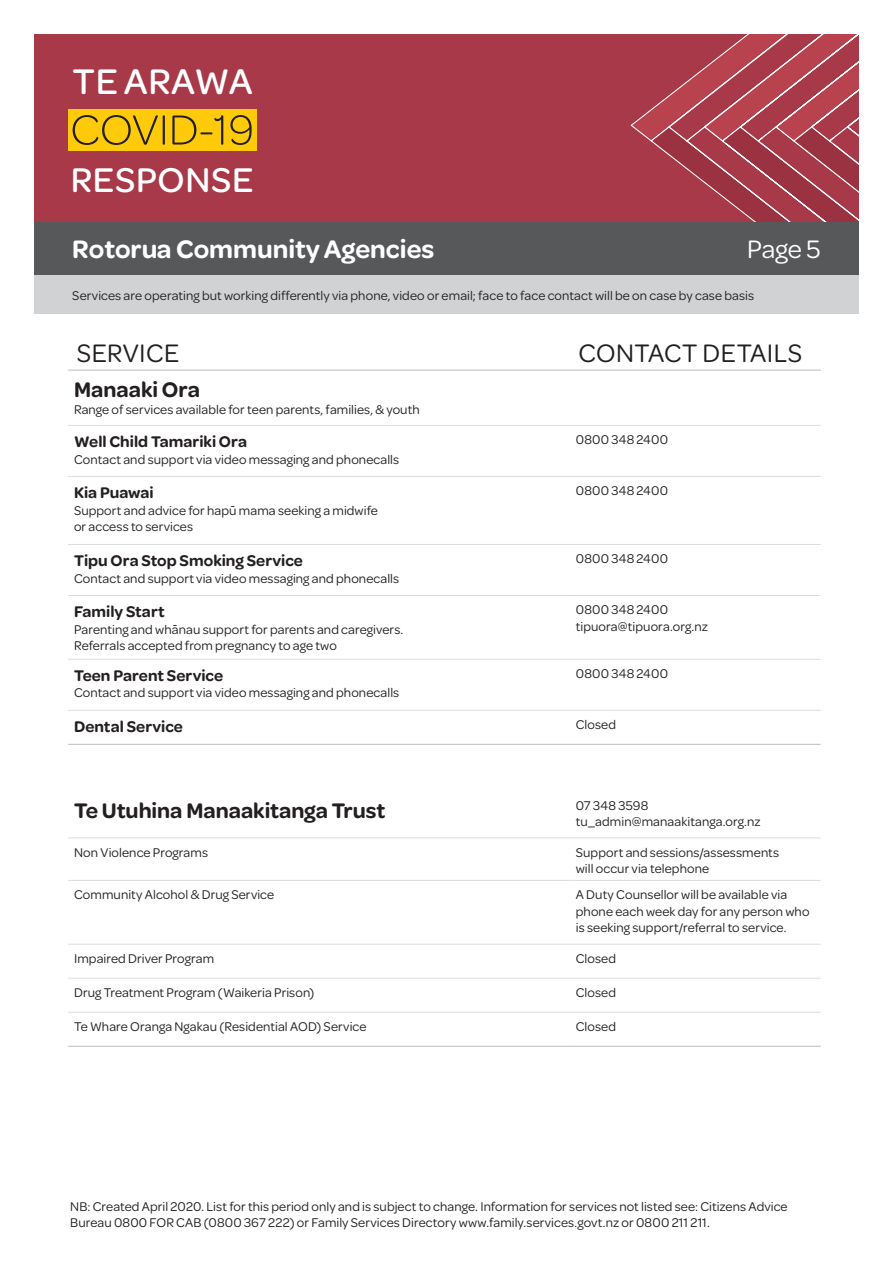
<style>
.page{position:relative;width:893px;height:1263px;background:#fff}
.page>*{position:absolute;margin:0;border:0;box-sizing:border-box;transform-origin:0 0}
.t1{font:500 37.95px "Omnes";letter-spacing:.015em;color:#fff}
.t2{font:500 36.6px "Omnes";letter-spacing:.02em;color:#fff}
.t3{font:600 27px "Omnes";color:#fff}
.t4{font:27px "Omnes";letter-spacing:.015em;color:#231f20}
.t5{font:27px "Omnes";color:#fff}
.t6{font:600 22.5px "Omnes";color:#231f20}
.t7{font:600 16.5px "Omnes";color:#231f20}
.t8{font:13.5px/16.5px "Omnes";letter-spacing:.01em;color:#231f20}
</style>
<div class="page">
<div style="left:34px;top:34px;width:825px;height:188px;background:#a73949"></div>
<svg style="left:630px;top:34px;width:229px;height:188px"></svg>
<div style="left:68px;top:109px;width:188px;height:42px;background:#feca0a"></div>
<svg style="left:73px;top:115px;width:179px;height:30px"></svg>
<div style="left:34px;top:222px;width:825px;height:55px;background:#57585a"></div>
<div style="left:34px;top:275px;width:825px;height:39px;background:#d1d2d4"></div>
<hr style="left:68px;top:370px;width:502px;height:1px;background:#bcbdc0">
<hr style="left:570px;top:370px;width:251px;height:1px;background:#bcbdc0">
<hr style="left:68px;top:1046px;width:502px;height:1px;background:#bcbdc0">
<hr style="left:570px;top:1046px;width:251px;height:1px;background:#bcbdc0">
<hr style="left:68px;top:744px;width:502px;height:1px;background:#bcbdc0">
<hr style="left:570px;top:744px;width:251px;height:1px;background:#bcbdc0">
<hr style="left:68px;top:425px;width:502px;height:1px;background:#dcdddf">
<hr style="left:570px;top:425px;width:251px;height:1px;background:#dcdddf">
<hr style="left:68px;top:476px;width:502px;height:1px;background:#dcdddf">
<hr style="left:570px;top:476px;width:251px;height:1px;background:#dcdddf">
<hr style="left:68px;top:544px;width:502px;height:1px;background:#dcdddf">
<hr style="left:570px;top:544px;width:251px;height:1px;background:#dcdddf">
<hr style="left:68px;top:595px;width:502px;height:1px;background:#dcdddf">
<hr style="left:570px;top:595px;width:251px;height:1px;background:#dcdddf">
<hr style="left:68px;top:659px;width:502px;height:1px;background:#dcdddf">
<hr style="left:570px;top:659px;width:251px;height:1px;background:#dcdddf">
<hr style="left:68px;top:710px;width:502px;height:1px;background:#dcdddf">
<hr style="left:570px;top:710px;width:251px;height:1px;background:#dcdddf">
<hr style="left:68px;top:837px;width:502px;height:1px;background:#dcdddf">
<hr style="left:570px;top:837px;width:251px;height:1px;background:#dcdddf">
<hr style="left:68px;top:880px;width:502px;height:1px;background:#dcdddf">
<hr style="left:570px;top:880px;width:251px;height:1px;background:#dcdddf">
<hr style="left:68px;top:944px;width:502px;height:1px;background:#dcdddf">
<hr style="left:570px;top:944px;width:251px;height:1px;background:#dcdddf">
<hr style="left:68px;top:978px;width:502px;height:1px;background:#dcdddf">
<hr style="left:570px;top:978px;width:251px;height:1px;background:#dcdddf">
<hr style="left:68px;top:1012px;width:502px;height:1px;background:#dcdddf">
<hr style="left:570px;top:1012px;width:251px;height:1px;background:#dcdddf">
<h1 class="t1" style="left:72px;top:56px;width:182px">TE ARAWA</h1>
<h2 class="t2" style="left:71px;top:155px;width:184px">RESPONSE</h2>
<h3 class="t3" style="left:72px;top:231px;width:364px">Rotorua Community Agencies</h3>
<h3 class="t5" style="left:747px;top:231px;width:75px">Page 5</h3>
<p class="t8" style="left:72px;top:286px;width:683px">Services are operating but working differently via phone, video or email; face to face contact will be on case by case basis</p>
<h3 class="t4" style="left:77px;top:335px;width:104px">SERVICE</h3>
<h3 class="t4" style="left:579px;top:335px;width:225px">CONTACT DETAILS</h3>
<h3 class="t6" style="left:74px;top:374px;width:128px">Manaaki Ora</h3>
<p class="t8" style="left:74px;top:400px;width:347px">Range of services available for teen parents, families, &amp; youth</p>
<p class="t7" style="left:74px;top:430px;width:175px">Well Child Tamariki Ora</p>
<p class="t8" style="left:74px;top:450px;width:327px">Contact and support via video messaging and phonecalls</p>
<p class="t8" style="left:576px;top:431px;width:94px">0800 348 2400</p>
<p class="t7" style="left:74px;top:481px;width:81px">Kia Puawai</p>
<p class="t8" style="left:74px;top:501px;width:305px">Support and advice for hapū mama seeking a midwife or access to services</p>
<p class="t8" style="left:576px;top:482px;width:94px">0800 348 2400</p>
<p class="t7" style="left:74px;top:549px;width:230px">Tipu Ora Stop Smoking Service</p>
<p class="t8" style="left:74px;top:569px;width:327px">Contact and support via video messaging and phonecalls</p>
<p class="t8" style="left:576px;top:550px;width:94px">0800 348 2400</p>
<p class="t7" style="left:74px;top:600px;width:92px">Family Start</p>
<p class="t8" style="left:74px;top:620px;width:331px">Parenting and whānau support for parents and caregivers.<br>Referrals accepted from pregnancy to age two</p>
<p class="t8" style="left:576px;top:601px;width:134px">0800 348 2400 tipuora@tipuora.org.nz</p>
<p class="t7" style="left:74px;top:664px;width:151px">Teen Parent Service</p>
<p class="t8" style="left:74px;top:684px;width:327px">Contact and support via video messaging and phonecalls</p>
<p class="t8" style="left:576px;top:665px;width:94px">0800 348 2400</p>
<p class="t7" style="left:74px;top:715px;width:110px">Dental Service</p>
<p class="t8" style="left:576px;top:716px;width:42px">Closed</p>
<h3 class="t6" style="left:74px;top:795px;width:313px">Te Utuhina Manaakitanga Trust</h3>
<p class="t8" style="left:576px;top:796px;width:186px">07 348 3598 tu_admin@manaakitanga.org.nz</p>
<p class="t8" style="left:74px;top:843px;width:136px">Non Violence Programs</p>
<p class="t8" style="left:576px;top:843px;width:205px">Support and sessions/assessments will occur via telephone</p>
<p class="t8" style="left:74px;top:886px;width:202px">Community Alcohol &amp; Drug Service</p>
<p class="t8" style="left:576px;top:886px;width:235px">A Duty Counsellor will be available via phone each week day for any person who is seeking support/referral to service.</p>
<p class="t8" style="left:74px;top:949px;width:142px">Impaired Driver Program</p>
<p class="t8" style="left:576px;top:949px;width:42px">Closed</p>
<p class="t8" style="left:74px;top:983px;width:242px">Drug Treatment Program (Waikeria Prison)</p>
<p class="t8" style="left:576px;top:983px;width:42px">Closed</p>
<p class="t8" style="left:74px;top:1017px;width:294px">Te Whare Oranga Ngakau (Residential AOD) Service</p>
<p class="t8" style="left:576px;top:1017px;width:42px">Closed</p>
<p class="t8" style="left:70px;top:1197px;width:719px">NB: Created April 2020. List for this period only and is subject to change. Information for services not listed see: Citizens Advice<br>Bureau 0800 FOR CAB (0800 367 222) or Family Services Directory www.family.services.govt.nz or 0800 211 211.</p>
</div>
